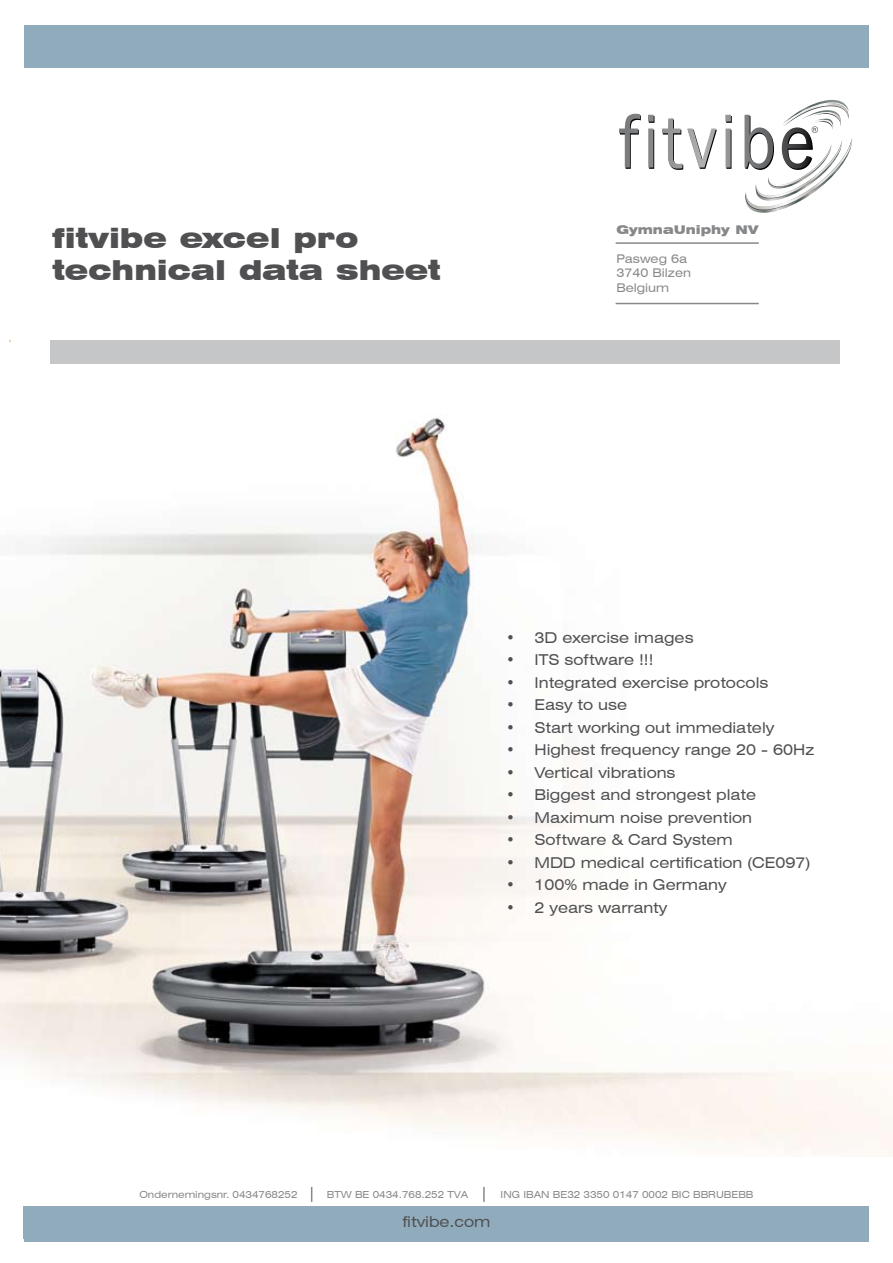
<style>
.page{position:relative;width:893px;height:1263px;background:#fff}
.page>*{position:absolute;margin:0;border:0;box-sizing:border-box;transform-origin:0 0}
.t1{font:900 expanded 27px/31.5px "Swiss 721 BT";color:#505052}
.t2{font:expanded 15px "Swiss 721 BT";color:#505052}
.t3{font:expanded 12px/14.4px "Swiss 721 BT";color:#87888a}
.t4{font:900 expanded 12px "Swiss 721 BT";color:#87888a}
.t5{font:expanded 9.75px "Swiss 721 BT";color:#87888a}
</style>
<div class="page">
<div style="left:25px;top:1206px;width:844px;height:36px;background:#90acbc"></div>
<svg style="left:311px;top:1187px;width:1px;height:15px"></svg>
<svg style="left:483px;top:1187px;width:2px;height:15px"></svg>
<div style="left:23px;top:1206px;width:841px;height:33px;background:#90acbc"></div>
<svg style="left:619px;top:99px;width:233px;height:114px"></svg>
<div style="left:25px;top:25px;width:844px;height:43px;background:#90acbc"></div>
<div style="left:51px;top:340px;width:789px;height:24px;background:#c5c6c8"></div>
<hr style="left:616px;top:242px;width:143px;height:2px;background:#878889">
<hr style="left:616px;top:303px;width:143px;height:1px;background:#878889">
<img style="left:0;top:418px;width:893px;height:739px">
<h1 class="t1" style="left:52px;top:222px;width:390px">fitvibe excel pro technical data sheet</h1>
<p class="t4" style="left:616px;top:223px;width:143px">GymnaUniphy NV</p>
<p class="t3" style="left:616px;top:251px;width:76px">Pasweg 6a<br>3740 Bilzen<br>Belgium</p>
<p class="t2" style="left:506px;top:629px;width:189px">• 3D exercise images</p>
<p class="t2" style="left:506px;top:651px;width:149px">• ITS software !!!</p>
<p class="t2" style="left:506px;top:674px;width:264px">• Integrated exercise protocols</p>
<p class="t2" style="left:506px;top:696px;width:123px">• Easy to use</p>
<p class="t2" style="left:506px;top:719px;width:270px">• Start working out immediately</p>
<p class="t2" style="left:506px;top:741px;width:310px">• Highest frequency range 20 - 60Hz</p>
<p class="t2" style="left:506px;top:764px;width:171px">• Vertical vibrations</p>
<p class="t2" style="left:506px;top:786px;width:252px">• Biggest and strongest plate</p>
<p class="t2" style="left:506px;top:809px;width:248px">• Maximum noise prevention</p>
<p class="t2" style="left:506px;top:831px;width:228px">• Software &amp; Card System</p>
<p class="t2" style="left:506px;top:854px;width:306px">• MDD medical certification (CE097)</p>
<p class="t2" style="left:506px;top:876px;width:222px">• 100% made in Germany</p>
<p class="t2" style="left:506px;top:899px;width:163px">• 2 years warranty</p>
<p class="t5" style="left:139px;top:1189px;width:160px">Ondernemingsnr. 0434768252</p>
<p class="t5" style="left:327px;top:1189px;width:143px">BTW BE 0434.768.252 TVA</p>
<p class="t5" style="left:501px;top:1189px;width:254px">ING IBAN BE32 3350 0147 0002 BIC BBRUBEBB</p>
<p class="t2" style="left:402px;top:1212px;width:90px">fitvibe.com</p>
</div>
